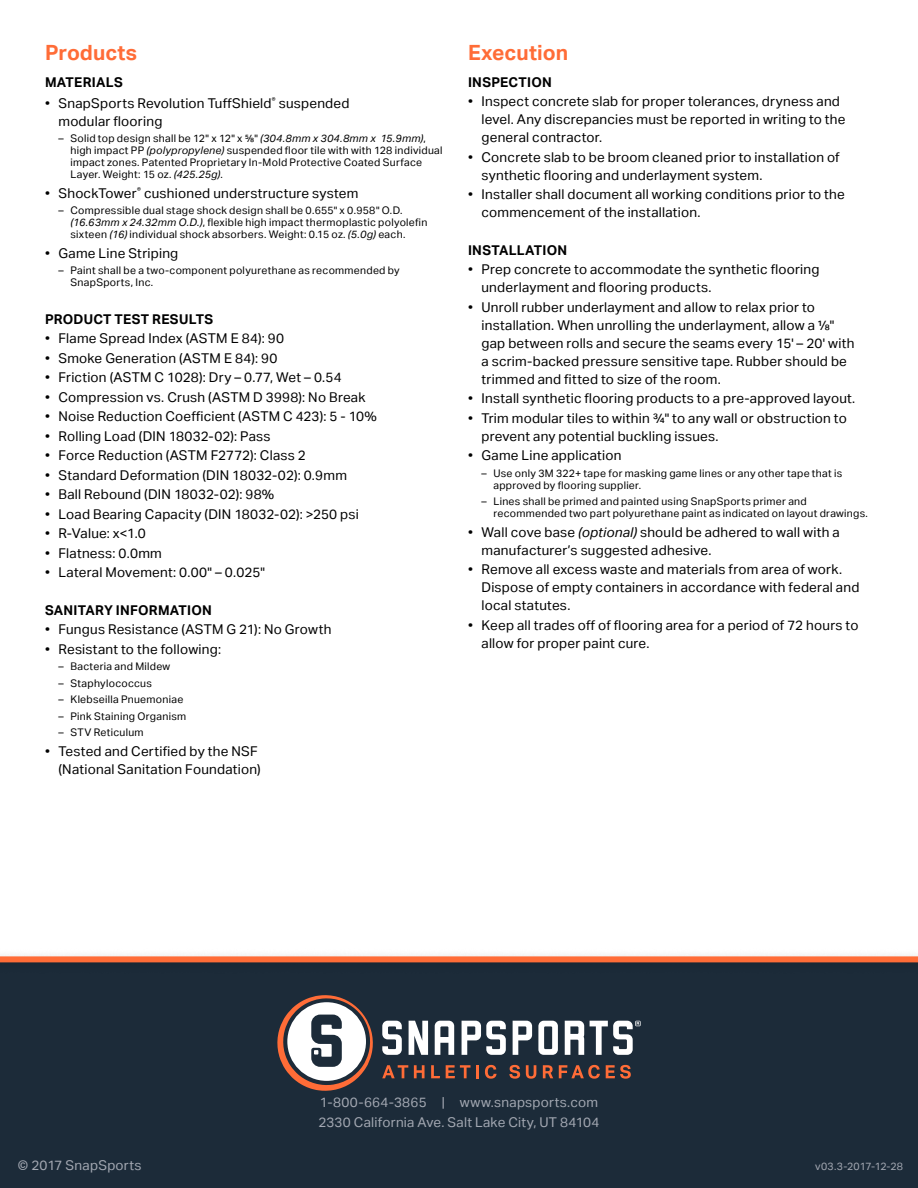
<style>
.page{position:relative;width:918px;height:1188px;background:#fff}
.page>*{position:absolute;margin:0;border:0;box-sizing:border-box;transform-origin:0 0}
.t1{font:700 21px "Aktiv Grotesk";color:#ff6c37}
.t2{font:13.5px/18px "Aktiv Grotesk";letter-spacing:.015em;color:#000}
.t3{font:13.5px/19.5px "Aktiv Grotesk";letter-spacing:.02em;color:#a3a8b2}
.t4{font:700 13.5px "Aktiv Grotesk";letter-spacing:.02em;color:#000}
.t5{font:10.5px/12px "Aktiv Grotesk";letter-spacing:.025em;color:#000}
.t6{font:10.5px "Aktiv Grotesk";letter-spacing:.02em;color:#a3a8b2}
.s1{font-style:italic}
</style>
<div class="page">
<div style="left:0;top:960px;width:918px;height:228px;background:#1c2b39"></div>
<svg style="left:382px;top:1065px;width:26px;height:13px"></svg>
<svg style="left:414px;top:1065px;width:11px;height:13px"></svg>
<svg style="left:431px;top:1065px;width:9px;height:13px"></svg>
<svg style="left:446px;top:1065px;width:33px;height:13px"></svg>
<svg style="left:485px;top:1065px;width:12px;height:14px"></svg>
<svg style="left:509px;top:1065px;width:11px;height:14px"></svg>
<svg style="left:526px;top:1065px;width:10px;height:14px"></svg>
<svg style="left:543px;top:1065px;width:10px;height:13px"></svg>
<svg style="left:559px;top:1065px;width:41px;height:14px"></svg>
<svg style="left:606px;top:1065px;width:25px;height:14px"></svg>
<svg style="left:382px;top:1021px;width:20px;height:34px"></svg>
<svg style="left:409px;top:1021px;width:19px;height:34px"></svg>
<svg style="left:435px;top:1021px;width:19px;height:34px"></svg>
<svg style="left:462px;top:1021px;width:44px;height:34px"></svg>
<svg style="left:513px;top:1021px;width:19px;height:34px"></svg>
<svg style="left:538px;top:1021px;width:20px;height:34px"></svg>
<svg style="left:565px;top:1021px;width:19px;height:34px"></svg>
<svg style="left:590px;top:1021px;width:51px;height:34px"></svg>
<svg style="left:277px;top:995px;width:96px;height:96px"></svg>
<div style="left:0;top:948px;width:918px;height:26px;background:#000;opacity:.18"></div>
<div style="left:0;top:956px;width:918px;height:6px;background:#ff6c37"></div>
<h1 class="t1" style="left:45px;top:40px;width:94px">Products</h1>
<p class="t4" style="left:45px;top:74px;width:79px">MATERIALS</p>
<p class="t2" style="left:58px;top:94px;width:293px;text-indent:-13px">• SnapSports Revolution TuffShield<sup>®</sup> suspended modular flooring</p>
<p class="t5" style="left:71px;top:133px;width:374px;text-indent:-12px">– Solid top design shall be 12" x 12" x 5/8" <span class="s1">(304.8mm x 304.8mm x 15.9mm)</span>, high impact PP <span class="s1">(polypropylene)</span> suspended floor tile with with 128 individual impact zones. Patented Proprietary In-Mold Protective Coated Surface Layer. Weight: 15 oz. <span class="s1">(425.25g)</span>.</p>
<p class="t2" style="left:45px;top:184px;width:315px">• ShockTower<sup>®</sup> cushioned understructure system</p>
<p class="t5" style="left:71px;top:205px;width:358px;text-indent:-12px">– Compressible dual stage shock design shall be 0.655" x 0.958" O.D. <span class="s1">(16.63mm x 24.32mm O.D.)</span>, flexible high impact thermoplastic polyolefin sixteen <span class="s1">(16)</span> individual shock absorbers. Weight: 0.15 oz. <span class="s1">(5.0g)</span> each.</p>
<p class="t2" style="left:45px;top:244px;width:135px">• Game Line Striping</p>
<p class="t5" style="left:71px;top:265px;width:331px;text-indent:-12px">– Paint shall be a two-component polyurethane as recommended by<br>SnapSports, Inc.</p>
<p class="t4" style="left:45px;top:311px;width:170px">PRODUCT TEST RESULTS</p>
<p class="t2" style="left:45px;top:330px;width:241px">• Flame Spread Index (ASTM E 84): 90</p>
<p class="t2" style="left:45px;top:349px;width:234px">• Smoke Generation (ASTM E 84): 90</p>
<p class="t2" style="left:45px;top:369px;width:298px">• Friction (ASTM C 1028): Dry – 0.77, Wet – 0.54</p>
<p class="t2" style="left:45px;top:388px;width:322px">• Compression vs. Crush (ASTM D 3998): No Break</p>
<p class="t2" style="left:45px;top:408px;width:334px">• Noise Reduction Coefficient (ASTM C 423): 5 - 10%</p>
<p class="t2" style="left:45px;top:427px;width:227px">• Rolling Load (DIN 18032-02): Pass</p>
<p class="t2" style="left:45px;top:447px;width:262px">• Force Reduction (ASTM F2772): Class 2</p>
<p class="t2" style="left:45px;top:466px;width:304px">• Standard Deformation (DIN 18032-02): 0.9mm</p>
<p class="t2" style="left:45px;top:486px;width:231px">• Ball Rebound (DIN 18032-02): 98%</p>
<p class="t2" style="left:45px;top:505px;width:315px">• Load Bearing Capacity (DIN 18032-02): &gt;250 psi</p>
<p class="t2" style="left:45px;top:525px;width:102px">• R-Value: x&lt;1.0</p>
<p class="t2" style="left:45px;top:544px;width:118px">• Flatness: 0.0mm</p>
<p class="t2" style="left:45px;top:564px;width:221px">• Lateral Movement: 0.00" – 0.025"</p>
<p class="t4" style="left:45px;top:602px;width:168px">SANITARY INFORMATION</p>
<p class="t2" style="left:45px;top:621px;width:288px">• Fungus Resistance (ASTM G 21): No Growth</p>
<p class="t2" style="left:45px;top:640px;width:178px">• Resistant to the following:</p>
<p class="t5" style="left:58px;top:661px;width:113px">– Bacteria and Mildew</p>
<p class="t5" style="left:58px;top:677px;width:95px">– Staphylococcus</p>
<p class="t5" style="left:58px;top:694px;width:126px">– Klebseilla Pnuemoniae</p>
<p class="t5" style="left:58px;top:710px;width:129px">– Pink Staining Organism</p>
<p class="t5" style="left:58px;top:727px;width:87px">– STV Reticulum</p>
<p class="t2" style="left:45px;top:742px;width:217px;text-align:right">• Tested and Certified by the NSF (National Sanitation Foundation)</p>
<h1 class="t1" style="left:468px;top:40px;width:102px">Execution</h1>
<p class="t4" style="left:468px;top:74px;width:85px">INSPECTION</p>
<p class="t2" style="left:482px;top:93px;width:366px;text-indent:-14px">• Inspect concrete slab for proper tolerances, dryness and level. Any discrepancies must be reported in writing to the general contractor.</p>
<p class="t2" style="left:482px;top:148px;width:360px;text-indent:-14px">• Concrete slab to be broom cleaned prior to installation of synthetic flooring and underlayment system.</p>
<p class="t2" style="left:482px;top:186px;width:365px;text-indent:-14px">• Installer shall document all working conditions prior to the commencement of the installation.</p>
<p class="t4" style="left:468px;top:242px;width:101px">INSTALLATION</p>
<p class="t2" style="left:482px;top:261px;width:340px;text-indent:-14px">• Prep concrete to accommodate the synthetic flooring underlayment and flooring products.</p>
<p class="t2" style="left:482px;top:298px;width:375px;text-indent:-14px">• Unroll rubber underlayment and allow to relax prior to installation. When unrolling the underlayment, allow a 1/8" gap between rolls and secure the seams every 15' – 20' with a scrim-backed pressure sensitive tape. Rubber should be trimmed and fitted to size of the room.</p>
<p class="t2" style="left:468px;top:390px;width:389px">• Install synthetic flooring products to a pre-approved layout.</p>
<p class="t2" style="left:482px;top:409px;width:367px;text-indent:-14px">• Trim modular tiles to within ¾" to any wall or obstruction to prevent any potential buckling issues.</p>
<p class="t2" style="left:468px;top:447px;width:155px">• Game Line application</p>
<p class="t5" style="left:494px;top:467px;width:350px;text-indent:-12px">– Use only 3M 322+ tape for masking game lines or any other tape that is approved by flooring supplier.</p>
<p class="t5" style="left:494px;top:496px;width:376px;text-indent:-12px">– Lines shall be primed and painted using SnapSports primer and recommended two part polyurethane paint as indicated on layout drawings.</p>
<p class="t2" style="left:482px;top:523px;width:360px;text-indent:-14px">• Wall cove base <span class="s1">(optional)</span> should be adhered to wall with a manufacturer’s suggested adhesive.</p>
<p class="t2" style="left:482px;top:561px;width:379px;text-indent:-14px">• Remove all excess waste and materials from area of work.<br>Dispose of empty containers in accordance with federal and local statutes.</p>
<p class="t2" style="left:482px;top:616px;width:379px;text-indent:-14px">• Keep all trades off of flooring area for a period of 72 hours to allow for proper paint cure.</p>
<p class="t3" style="left:18px;top:1155px;width:125px">© 2017 SnapSports</p>
<p class="t3" style="left:318px;top:1093px;width:283px">1-800-664-3865 | www.snapsports.com<br>2330 California Ave. Salt Lake City, UT 84104</p>
<p class="t6" style="left:815px;top:1160px;width:89px">v03.3-2017-12-28</p>
</div>
